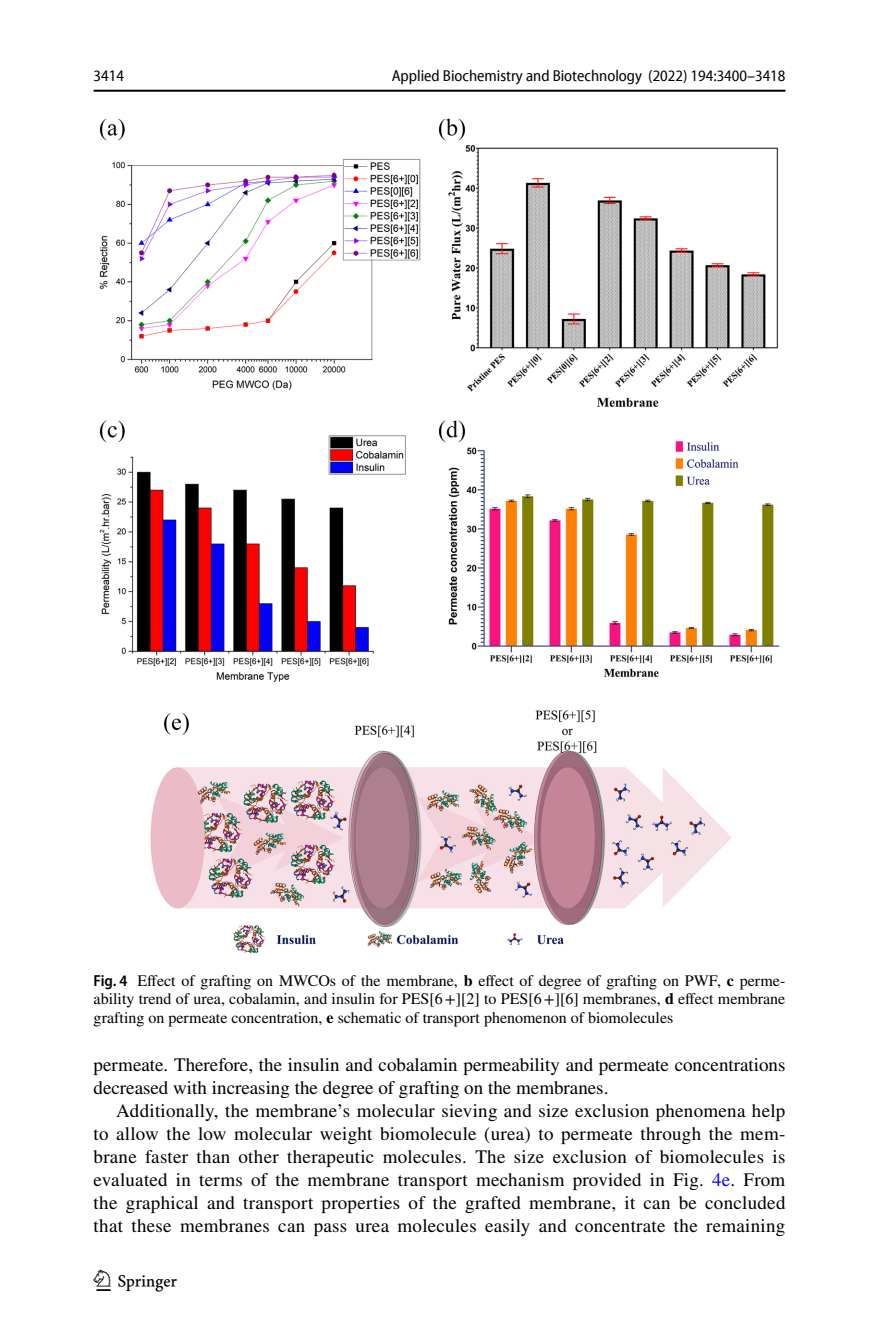
<style>
.page{position:relative;width:879px;height:1333px;background:#fff}
.page>*{position:absolute;margin:0;border:0;box-sizing:border-box;transform-origin:0 0}
.t1{font:30px "Springnew Regular 4";color:#000}
.t2{font:19px/23px "STIX";color:#000}
.t3{font:16px/18.4px "STIX";color:#000;text-align:justify}
.t4{font:semi-condensed 16px "Myriad Pro Unic";color:#000}
.s1{font-family:"Myriad Pro";font-weight:600;font-stretch:semi-condensed}
.s2{font-weight:700}
.s3{color:#00f}
</style>
<div class="page">
<hr style="left:94px;top:90px;width:691px;height:2px;background:#000">
<img style="left:99px;top:119px;width:681px;height:834px">
<p class="t4" style="left:94px;top:69px;width:32px">3414</p>
<p class="t4" style="left:392px;top:69px;width:395px">Applied Biochemistry and Biotechnology (2022) 194:3400–3418</p>
<p class="t3" style="left:94px;top:972px;width:693px"><span class="s1">Fig. 4</span> Effect of grafting on MWCOs of the membrane, <span class="s2">b</span> effect of degree of grafting on PWF, <span class="s2">c</span> perme&shy;ability trend of urea, cobalamin, and insulin for PES[6+][2] to PES[6+][6] membranes, <span class="s2">d</span> effect membrane grafting on permeate concentration, <span class="s2">e</span> schematic of transport phenomenon of biomolecules</p>
<p class="t2" style="left:94px;top:1053px;width:693px">permeate. Therefore, the insulin and cobalamin permeability and permeate concentrations decreased with increasing the degree of grafting on the membranes.</p>
<p class="t2" style="left:94px;top:1099px;width:693px;text-align:justify;text-indent:23px">Additionally, the membrane’s molecular sieving and size exclusion phenomena help to allow the low molecular weight biomolecule (urea) to permeate through the mem&shy;brane faster than other therapeutic molecules. The size exclusion of biomolecules is evaluated in terms of the membrane transport mechanism provided in Fig. <span class="s3">4e</span>. From the graphical and transport properties of the grafted membrane, it can be concluded that these membranes can pass urea molecules easily and concentrate the remaining</p>
<h1 class="t1" style="left:96px;top:1269px;width:83px">1 3</h1>
</div>
